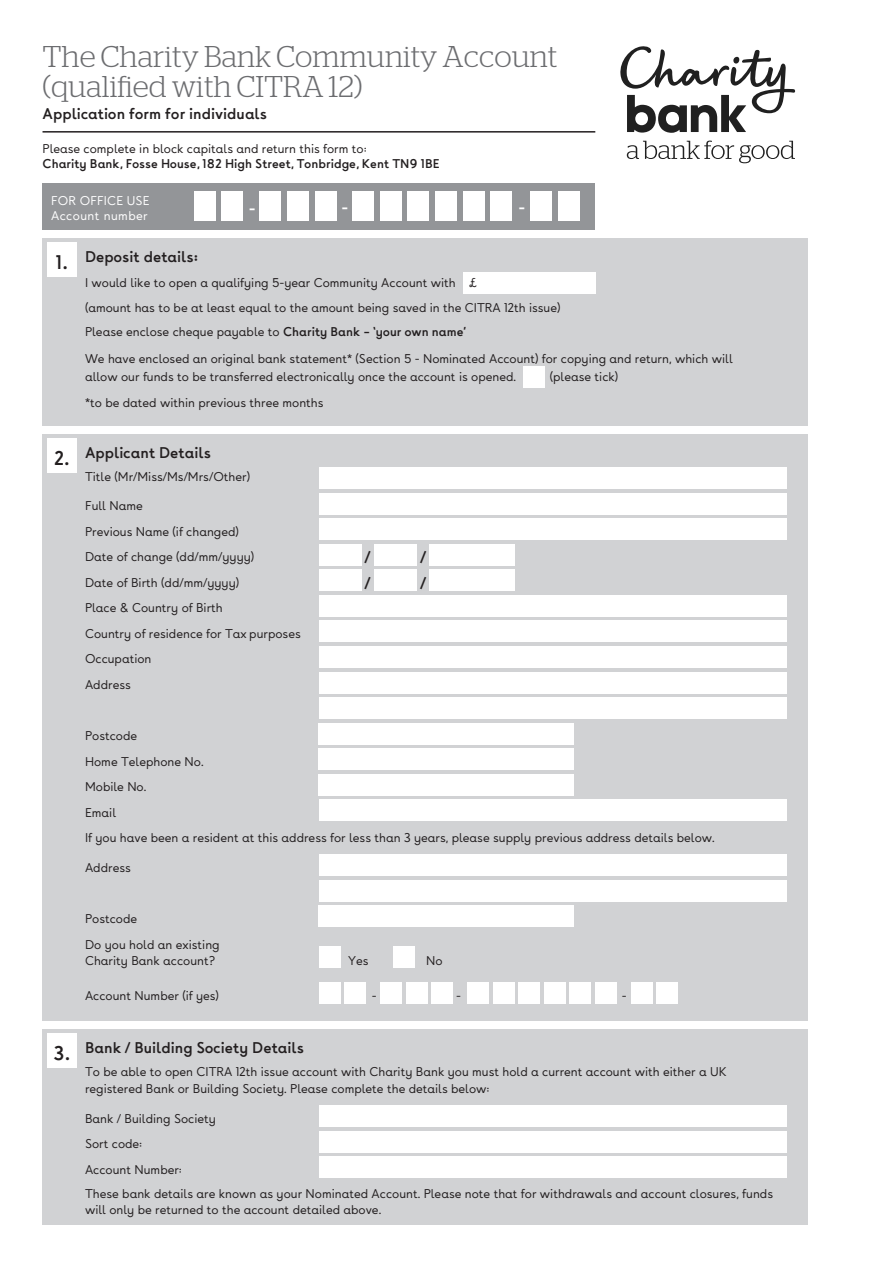
<style>
.page{position:relative;width:893px;height:1263px;background:#fff}
.page>*{position:absolute;margin:0;border:0;box-sizing:border-box;transform-origin:0 0}
.t1{font:300 30px/30px "Stag";color:#6c6d70}
.t2{font:700 21px "Buenos Aires";color:#231f20}
.t3{font:700 18px "Buenos Aires";color:#231f20}
.t4{font:700 18px "Buenos Aires";color:#fff}
._02_Text_bold_para{font:700 16.5px "Buenos Aires";color:#231f20}
._03_body{font:500 13.5px/18px "Buenos Aires";color:#231f20}
.Text_par{font:700 13.5px/15px "Buenos Aires";color:#231f20}
.Text_par-2{font:500 13.5px "Buenos Aires";letter-spacing:.03em;color:#fff}
.Text_par-3{font:500 13.5px "Buenos Aires";letter-spacing:.01em;color:#fff}
.s1{font-weight:500}
.s2{font-weight:700}
</style>
<div class="page">
<div style="left:43px;top:238px;width:765px;height:187px;background:#d1d2d4"></div>
<svg style="left:620px;top:46px;width:175px;height:87px"></svg>
<svg style="left:627px;top:141px;width:168px;height:22px"></svg>
<div style="left:43px;top:183px;width:552px;height:47px;background:#939598"></div>
<div style="left:194px;top:191px;width:21px;height:30px;background:#fff"></div>
<div style="left:222px;top:191px;width:21px;height:30px;background:#fff"></div>
<div style="left:530px;top:191px;width:22px;height:30px;background:#fff"></div>
<div style="left:558px;top:191px;width:21px;height:30px;background:#fff"></div>
<div style="left:260px;top:191px;width:21px;height:30px;background:#fff"></div>
<div style="left:287px;top:191px;width:22px;height:30px;background:#fff"></div>
<div style="left:315px;top:191px;width:21px;height:30px;background:#fff"></div>
<div style="left:352px;top:191px;width:22px;height:30px;background:#fff"></div>
<div style="left:380px;top:191px;width:21px;height:30px;background:#fff"></div>
<div style="left:408px;top:191px;width:21px;height:30px;background:#fff"></div>
<div style="left:435px;top:191px;width:22px;height:30px;background:#fff"></div>
<div style="left:463px;top:191px;width:21px;height:30px;background:#fff"></div>
<div style="left:491px;top:191px;width:21px;height:30px;background:#fff"></div>
<hr style="left:43px;top:131px;width:552px;height:2px;background:#231f20">
<div style="left:47px;top:242px;width:30px;height:34px;background:#fff"></div>
<div style="left:43px;top:434px;width:765px;height:586px;background:#d1d2d4"></div>
<div style="left:47px;top:438px;width:30px;height:34px;background:#fff"></div>
<div style="left:319px;top:468px;width:468px;height:21px;background:#fff"></div>
<div style="left:319px;top:493px;width:468px;height:21px;background:#fff"></div>
<div style="left:319px;top:519px;width:468px;height:21px;background:#fff"></div>
<div style="left:319px;top:595px;width:468px;height:22px;background:#fff"></div>
<div style="left:319px;top:646px;width:468px;height:22px;background:#fff"></div>
<div style="left:319px;top:672px;width:468px;height:21px;background:#fff"></div>
<div style="left:319px;top:799px;width:468px;height:22px;background:#fff"></div>
<div style="left:319px;top:697px;width:468px;height:22px;background:#fff"></div>
<div style="left:319px;top:723px;width:255px;height:21px;background:#fff"></div>
<div style="left:319px;top:855px;width:468px;height:21px;background:#fff"></div>
<div style="left:319px;top:982px;width:21px;height:21px;background:#fff"></div>
<div style="left:344px;top:982px;width:22px;height:21px;background:#fff"></div>
<div style="left:380px;top:982px;width:22px;height:21px;background:#fff"></div>
<div style="left:406px;top:982px;width:21px;height:21px;background:#fff"></div>
<div style="left:431px;top:982px;width:22px;height:21px;background:#fff"></div>
<div style="left:467px;top:982px;width:22px;height:21px;background:#fff"></div>
<div style="left:493px;top:982px;width:21px;height:21px;background:#fff"></div>
<div style="left:518px;top:982px;width:22px;height:21px;background:#fff"></div>
<div style="left:544px;top:982px;width:21px;height:21px;background:#fff"></div>
<div style="left:570px;top:982px;width:21px;height:21px;background:#fff"></div>
<div style="left:595px;top:982px;width:21px;height:21px;background:#fff"></div>
<div style="left:631px;top:982px;width:21px;height:21px;background:#fff"></div>
<div style="left:657px;top:982px;width:21px;height:21px;background:#fff"></div>
<div style="left:319px;top:880px;width:468px;height:21px;background:#fff"></div>
<div style="left:319px;top:906px;width:255px;height:21px;background:#fff"></div>
<div style="left:319px;top:748px;width:255px;height:22px;background:#fff"></div>
<div style="left:319px;top:774px;width:255px;height:21px;background:#fff"></div>
<div style="left:319px;top:544px;width:42px;height:22px;background:#fff"></div>
<div style="left:374px;top:544px;width:43px;height:22px;background:#fff"></div>
<div style="left:429px;top:544px;width:85px;height:22px;background:#fff"></div>
<div style="left:319px;top:570px;width:42px;height:21px;background:#fff"></div>
<div style="left:374px;top:570px;width:43px;height:21px;background:#fff"></div>
<div style="left:429px;top:570px;width:85px;height:21px;background:#fff"></div>
<div style="left:319px;top:621px;width:468px;height:21px;background:#fff"></div>
<div style="left:319px;top:946px;width:21px;height:21px;background:#fff"></div>
<div style="left:393px;top:946px;width:21px;height:21px;background:#fff"></div>
<div style="left:523px;top:367px;width:21px;height:21px;background:#fff"></div>
<div style="left:463px;top:272px;width:133px;height:21px;background:#fff"></div>
<div style="left:43px;top:1029px;width:765px;height:196px;background:#d1d2d4"></div>
<div style="left:47px;top:1033px;width:30px;height:34px;background:#fff"></div>
<div style="left:319px;top:1106px;width:468px;height:21px;background:#fff"></div>
<div style="left:319px;top:1131px;width:468px;height:21px;background:#fff"></div>
<div style="left:319px;top:1157px;width:468px;height:21px;background:#fff"></div>
<p class="t1" style="left:43px;top:41px;width:516px">The Charity Bank Community Account (qualified with CITRA 12(</p>
<p class="_02_Text_bold_para" style="left:43px;top:104px;width:226px">Application form for individuals</p>
<p class="Text_par" style="left:43px;top:141px;width:399px"><span class="s1">Please complete in block capitals and return this form to:<br></span>Charity Bank, Fosse House, 182 High Street, Tonbridge, Kent TN9 1BE</p>
<p class="Text_par-3" style="left:51px;top:192px;width:100px">FOR OFFICE USE</p>
<p class="Text_par-2" style="left:51px;top:207px;width:98px">Account number</p>
<p class="t2" style="left:56px;top:250px;width:13px">1.</p>
<p class="_02_Text_bold_para" style="left:85px;top:247px;width:114px">Deposit details:</p>
<p class="t4" style="left:248px;top:197px;width:9px">-</p>
<p class="t4" style="left:341px;top:196px;width:9px">-</p>
<p class="t4" style="left:518px;top:196px;width:9px">-</p>
<p class="_03_body" style="left:85px;top:273px;width:372px">I would like to open a qualifying 5-year Community Account with</p>
<p class="_03_body" style="left:85px;top:299px;width:477px">(amount has to be at least equal to the amount being saved in the CITRA 12th issue(</p>
<p class="_03_body" style="left:469px;top:273px;width:9px">£</p>
<p class="t2" style="left:54px;top:446px;width:17px">2.</p>
<p class="_03_body" style="left:85px;top:322px;width:383px">Please enclose cheque payable to <span class="s2">Charity Bank – ‘your own name‘</span></p>
<p class="_03_body" style="left:550px;top:349px;width:184px;text-indent:-465px">We have enclosed an original bank statement* (Section -5 Nominated Account) for copying and return, which will (please tick(</p>
<p class="_03_body" style="left:85px;top:367px;width:433px">allow our funds to be transferred electronically once the account is opened.</p>
<p class="_03_body" style="left:85px;top:393px;width:240px">*to be dated within previous three months</p>
<p class="_02_Text_bold_para" style="left:85px;top:443px;width:128px">Applicant Details</p>
<p class="_03_body" style="left:85px;top:467px;width:167px">Title (Mr/Miss/Ms/Mrs/Other(</p>
<p class="_03_body" style="left:85px;top:496px;width:59px">Full Name</p>
<p class="_03_body" style="left:85px;top:522px;width:155px">Previous Name (if changed(</p>
<p class="_03_body" style="left:85px;top:548px;width:171px">Date of change (dd/mm/yyyy(</p>
<p class="_03_body" style="left:85px;top:573px;width:156px">Date of Birth (dd/mm/yyyy(</p>
<p class="_03_body" style="left:85px;top:599px;width:139px">Place &amp; Country of Birth</p>
<p class="_03_body" style="left:85px;top:624px;width:217px">Country of residence for Tax purposes</p>
<p class="_03_body" style="left:85px;top:650px;width:68px">Occupation</p>
<p class="_03_body" style="left:85px;top:675px;width:47px">Address</p>
<p class="t3" style="left:365px;top:546px;width:7px">/</p>
<p class="t3" style="left:365px;top:572px;width:7px">/</p>
<p class="t3" style="left:420px;top:546px;width:7px">/</p>
<p class="t3" style="left:420px;top:572px;width:7px">/</p>
<p class="_03_body" style="left:85px;top:726px;width:54px">Postcode</p>
<p class="_03_body" style="left:85px;top:752px;width:120px">Home Telephone No.</p>
<p class="_03_body" style="left:85px;top:777px;width:63px">Mobile No.</p>
<p class="_03_body" style="left:85px;top:803px;width:33px">Email</p>
<p class="_03_body" style="left:85px;top:828px;width:631px">If you have been a resident at this address for less than 3 years, please supply previous address details below.</p>
<p class="_03_body" style="left:85px;top:858px;width:47px">Address</p>
<p class="t2" style="left:53px;top:1041px;width:18px">3.</p>
<p class="_03_body" style="left:85px;top:909px;width:54px">Postcode</p>
<p class="_03_body" style="left:85px;top:935px;width:136px">Do you hold an existing</p>
<p class="_03_body" style="left:85px;top:951px;width:132px">Charity Bank account?</p>
<p class="_03_body" style="left:85px;top:986px;width:135px">Account Number (if yes(</p>
<p class="_02_Text_bold_para" style="left:85px;top:1038px;width:221px">Bank / Building Society Details</p>
<p class="_03_body" style="left:348px;top:951px;width:22px">Yes</p>
<p class="_03_body" style="left:372px;top:986px;width:6px">-</p>
<p class="_03_body" style="left:426px;top:951px;width:18px">No</p>
<p class="_03_body" style="left:456px;top:986px;width:6px">-</p>
<p class="_03_body" style="left:622px;top:986px;width:6px">-</p>
<p class="_03_body" style="left:85px;top:1063px;width:643px;line-height:16.5px">To be able to open CITRA 12th issue account with Charity Bank you must hold a current account with either a UK registered Bank or Building Society. Please complete the details below:</p>
<p class="_03_body" style="left:85px;top:1109px;width:132px">Bank / Building Society</p>
<p class="_03_body" style="left:85px;top:1134px;width:59px">Sort code:</p>
<p class="_03_body" style="left:85px;top:1160px;width:98px">Account Number:</p>
<p class="_03_body" style="left:85px;top:1184px;width:689px">These bank details are known as your Nominated Account. Please note that for withdrawals and account closures, funds</p>
<p class="_03_body" style="left:85px;top:1200px;width:298px">will only be returned to the account detailed above.</p>
</div>
